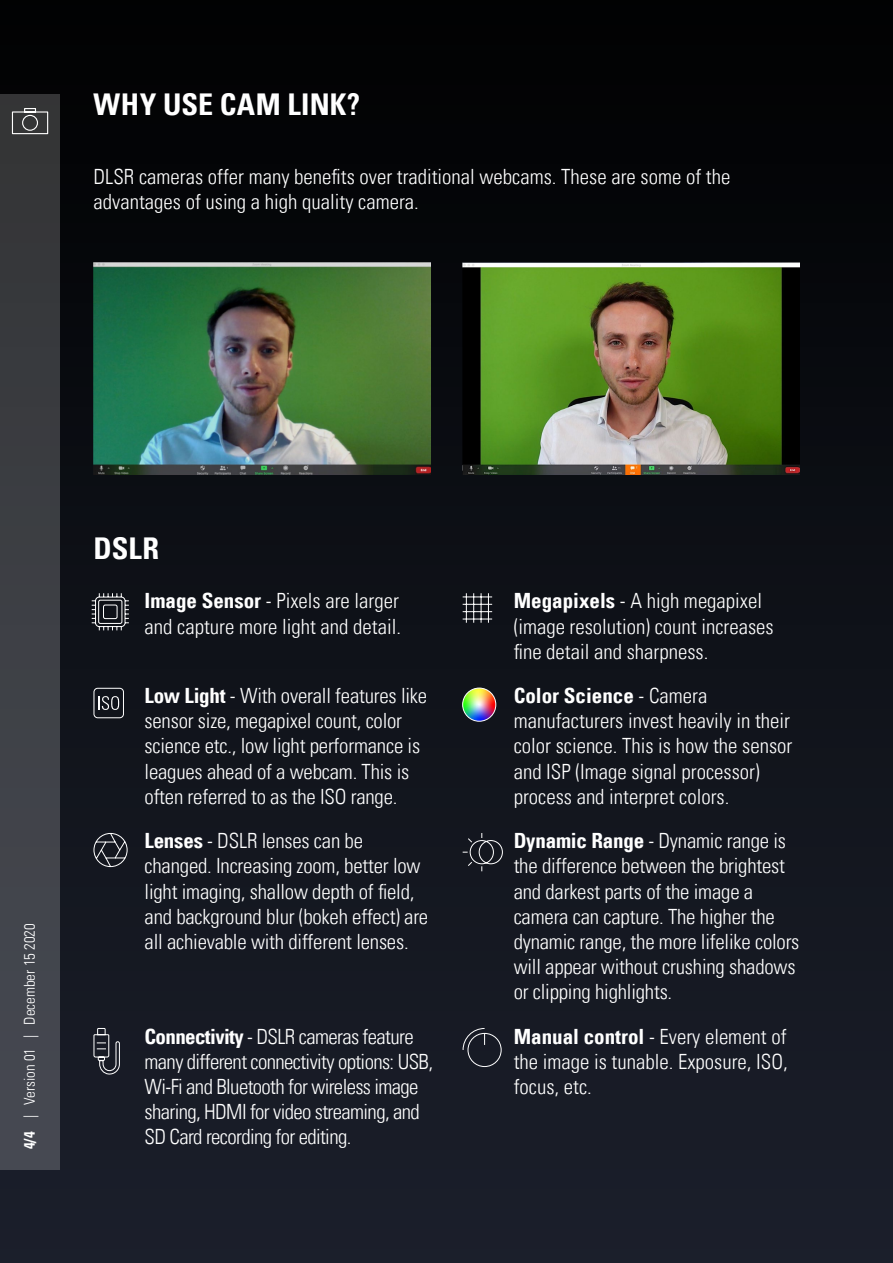
<style>
.page{position:relative;width:893px;height:1263px;background:#fff}
.page>*{position:absolute;margin:0;border:0;box-sizing:border-box;transform-origin:0 0}
.t1{font:30px "Univers Com 67 Bold Cond";letter-spacing:.01em;color:#fff}
.t2{font:21px/25.2px "Univers Com 47 Light Cond";letter-spacing:-.01em;color:#fff}
.t3{font:21px/25.2px "Univers Com 47 Light Cond";letter-spacing:-.03em;color:#fff}
.t4{font:21px "Univers Com 67 Bold Cond";color:#fff}
.t5{font:15px "Univers Com 47 Light Cond";color:#fff}
.s1{font-family:"Univers Com 67 Bold Cond"}
.s2{font-family:"Univers Com 47 Light Cond"}
</style>
<div class="page">
<div style="left:0;top:0;width:893px;height:1263px;background:linear-gradient(to bottom,#010203,#1c202c)"></div>
<div style="left:0;top:94px;width:60px;height:1075px;background:linear-gradient(to bottom,#333536,#474a53)"></div>
<svg style="left:11px;top:107px;width:38px;height:28px"></svg>
<div style="left:22px;top:115px;width:16px;height:16px;border:1px solid #fff;border-radius:50%"></div>
<img style="left:462px;top:262px;width:337px;height:213px">
<img style="left:94px;top:262px;width:336px;height:212px">
<svg style="left:91px;top:592px;width:39px;height:39px;background:#43454b"></svg>
<hr style="left:466px;top:593px;width:1px;height:30px;background:#fff">
<hr style="left:473px;top:593px;width:1px;height:30px;background:#fff">
<hr style="left:481px;top:593px;width:1px;height:30px;background:#fff">
<hr style="left:488px;top:593px;width:1px;height:30px;background:#fff">
<svg style="left:463px;top:596px;width:29px;height:1px"></svg>
<svg style="left:463px;top:604px;width:29px;height:1px"></svg>
<svg style="left:463px;top:611px;width:29px;height:1px"></svg>
<svg style="left:463px;top:619px;width:29px;height:1px"></svg>
<div style="left:94px;top:688px;width:30px;height:30px;border:1px solid #fff;border-radius:4px"></div>
<svg style="left:98px;top:696px;width:21px;height:14px"></svg>
<img style="left:463px;top:688px;width:33px;height:33px;border-radius:17px">
<div style="left:462px;top:688px;width:34px;height:34px;border:1px solid #fff;border-radius:50%"></div>
<svg style="left:462px;top:832px;width:41px;height:40px;background:#2b2e36"></svg>
<svg style="left:462px;top:1027px;width:40px;height:40px;background:#2c2f39"></svg>
<svg style="left:93px;top:832px;width:35px;height:36px"></svg>
<svg style="left:93px;top:1027px;width:27px;height:48px"></svg>
<h1 class="t1" style="left:94px;top:86px;width:268px">WHY USE CAM LINK?</h1>
<p class="t2" style="left:94px;top:164px;width:638px">DLSR cameras offer many benefits over traditional webcams. These are some of the advantages of using a high quality camera.</p>
<p class="t5" style="left:21px;top:1149px;width:227px;rotate:-90deg"><span class="s1">4/4</span> | Version 01 | December 15 2020</p>
<h1 class="t1" style="left:94px;top:529px;width:67px">DSLR</h1>
<p class="t2" style="left:145px;top:588px;width:258px"><span class="s1">Image Sensor</span> - Pixels are larger and capture more light and detail.</p>
<p class="t2" style="left:145px;top:683px;width:284px"><span class="s1">Low Light</span> - With overall features like sensor size, megapixel count, color science etc., low light performance is leagues ahead of a webcam. This is often referred to as the ISO range.</p>
<p class="t2" style="left:145px;top:828px;width:285px"><span class="s1">Lenses</span> - DSLR lenses can be changed. Increasing zoom, better low light imaging, shallow depth of field, and background blur (bokeh effect) are all achievable with different lenses.</p>
<p class="t3" style="left:145px;top:1024px;width:290px"><span class="s1">Connectivity</span> - DSLR cameras feature many different connectivity options: USB, Wi-Fi and Bluetooth for wireless image sharing, HDMI for video streaming, and SD Card recording for editing.</p>
<p class="t2" style="left:514px;top:588px;width:262px"><span class="s1">Megapixels</span> - A high megapixel (image resolution) count increases fine detail and sharpness.</p>
<p class="t4" style="left:514px;top:683px;width:195px">Color Science <span class="s2">- Camera</span></p>
<p class="t2" style="left:514px;top:708px;width:280px">manufacturers invest heavily in their color science. This is how the sensor and ISP (Image signal processor) process and interpret colors.</p>
<p class="t2" style="left:514px;top:828px;width:287px"><span class="s1">Dynamic Range</span> - Dynamic range is the difference between the brightest and darkest parts of the image a camera can capture. The higher the dynamic range, the more lifelike colors will appear without crushing shadows or clipping highlights.</p>
<p class="t2" style="left:514px;top:1024px;width:276px;text-align:justify"><span class="s1">Manual control</span> - Every element of the image is tunable. Exposure, ISO, focus, etc.</p>
</div>
